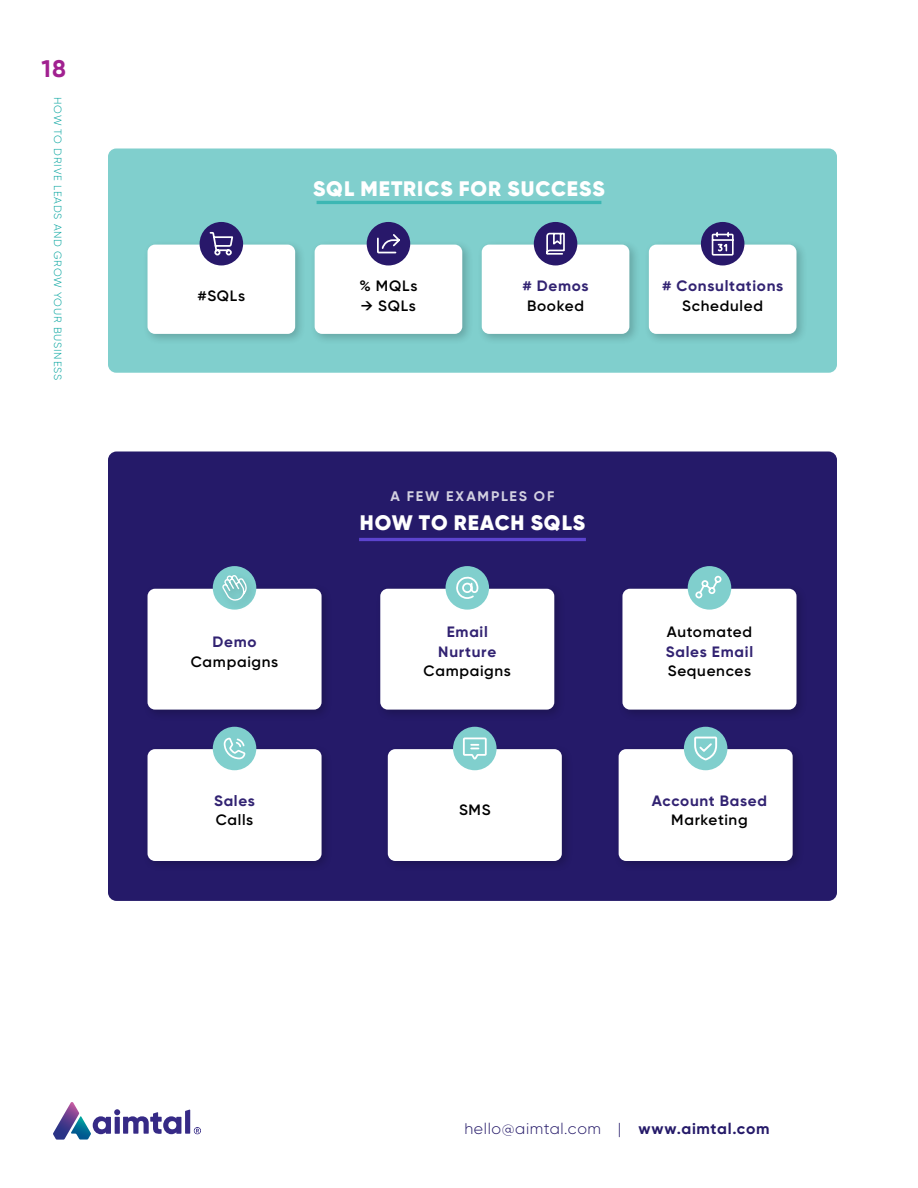
<style>
.page{position:relative;width:918px;height:1188px;background:#fff}
.page>*{position:absolute;margin:0;border:0;box-sizing:border-box;transform-origin:0 0}
.t1{font:700 24px "Gilroy";color:#a12190}
.t2{font:900 21px "Gilroy";letter-spacing:.045em;color:#fff}
.t3{font:300 15.45px "Gilroy";letter-spacing:.035em;color:#251a69}
.t4{font:600 15px "Gilroy";letter-spacing:.045em;color:#000}
.t5{font:700 15px/19.5px "Gilroy";letter-spacing:.045em;color:#322372;text-align:center}
.t6{font:700 13.95px "Gilroy";letter-spacing:.13em;color:#fff}
.t7{font:300 10.5px "Gilroy";letter-spacing:.075em;color:#00a29d}
.s1{font-weight:700}
</style>
<div class="page">
<svg style="left:53px;top:1102px;width:148px;height:38px"></svg>
<div style="left:108px;top:148px;width:729px;height:225px;background:#80cfcd;border-radius:8px"></div>
<div style="left:142px;top:240px;width:164px;height:105px;background:#000;opacity:.2"></div>
<div style="left:148px;top:245px;width:147px;height:89px;background:#fff;border-radius:8px"></div>
<div style="left:200px;top:222px;width:43px;height:43px;background:#28186a;border-radius:50%"></div>
<div style="left:309px;top:240px;width:164px;height:105px;background:#000;opacity:.2"></div>
<div style="left:315px;top:245px;width:147px;height:89px;background:#fff;border-radius:8px"></div>
<div style="left:367px;top:222px;width:43px;height:43px;background:#28186a;border-radius:50%"></div>
<div style="left:476px;top:240px;width:165px;height:105px;background:#000;opacity:.2"></div>
<div style="left:482px;top:245px;width:147px;height:89px;background:#fff;border-radius:8px"></div>
<div style="left:534px;top:222px;width:43px;height:43px;background:#28186a;border-radius:50%"></div>
<div style="left:643px;top:240px;width:165px;height:105px;background:#000;opacity:.2"></div>
<div style="left:649px;top:245px;width:147px;height:89px;background:#fff;border-radius:8px"></div>
<div style="left:701px;top:222px;width:43px;height:43px;background:#28186a;border-radius:50%"></div>
<hr style="left:317px;top:201px;width:284px;height:3px;background:#00a29d">
<svg style="left:711px;top:232px;width:23px;height:24px"></svg>
<svg style="left:546px;top:232px;width:19px;height:23px"></svg>
<svg style="left:209px;top:222px;width:25px;height:34px"></svg>
<svg style="left:377px;top:234px;width:23px;height:20px"></svg>
<div style="left:108px;top:452px;width:729px;height:449px;background:#251a69;border-radius:9px"></div>
<hr style="left:359px;top:538px;width:227px;height:3px;background:#654bde">
<div style="left:142px;top:584px;width:191px;height:137px;background:#000;opacity:.2"></div>
<div style="left:148px;top:589px;width:174px;height:121px;background:#fff;border-radius:8px"></div>
<div style="left:142px;top:744px;width:191px;height:128px;background:#000;opacity:.2"></div>
<div style="left:148px;top:749px;width:174px;height:112px;background:#fff;border-radius:8px"></div>
<div style="left:375px;top:584px;width:191px;height:137px;background:#000;opacity:.2"></div>
<div style="left:380px;top:589px;width:174px;height:121px;background:#fff;border-radius:8px"></div>
<div style="left:382px;top:744px;width:191px;height:128px;background:#000;opacity:.2"></div>
<div style="left:388px;top:749px;width:174px;height:112px;background:#fff;border-radius:8px"></div>
<div style="left:617px;top:584px;width:191px;height:137px;background:#000;opacity:.2"></div>
<div style="left:622px;top:589px;width:174px;height:121px;background:#fff;border-radius:8px"></div>
<div style="left:613px;top:744px;width:191px;height:128px;background:#000;opacity:.2"></div>
<div style="left:619px;top:749px;width:174px;height:112px;background:#fff;border-radius:8px"></div>
<div style="left:446px;top:566px;width:43px;height:44px;background:#80cfcd;border-radius:50%"></div>
<svg style="left:456px;top:576px;width:23px;height:23px"></svg>
<div style="left:453px;top:727px;width:44px;height:43px;background:#80cfcd;border-radius:50%"></div>
<svg style="left:463px;top:737px;width:24px;height:23px"></svg>
<div style="left:213px;top:727px;width:43px;height:43px;background:#80cfcd;border-radius:50%"></div>
<svg style="left:223px;top:730px;width:24px;height:30px"></svg>
<div style="left:688px;top:566px;width:43px;height:44px;background:#80cfcd;border-radius:50%"></div>
<svg style="left:695px;top:575px;width:27px;height:24px"></svg>
<div style="left:684px;top:727px;width:43px;height:43px;background:#80cfcd;border-radius:50%"></div>
<svg style="left:694px;top:736px;width:24px;height:25px"></svg>
<div style="left:213px;top:566px;width:43px;height:44px;background:#80cfcd;border-radius:50%"></div>
<div style="left:218px;top:571px;width:39px;height:41px;background:#000;opacity:.2"></div>
<svg style="left:222px;top:575px;width:26px;height:25px"></svg>
<h1 class="t1" style="left:42px;top:53px;width:26px">18</h1>
<p class="t7" style="left:64px;top:97px;width:284px;rotate:90deg">HOW TO DRIVE LEADS AND GROW YOUR BUSINESS</p>
<p class="t4" style="left:198px;top:287px;width:49px">#SQLs</p>
<h2 class="t2" style="left:313px;top:175px;width:293px">SQL METRICS FOR SUCCESS</h2>
<p class="t4" style="left:360px;top:277px;width:59px">% MQLs</p>
<p class="t4" style="left:361px;top:296px;width:57px">→ SQLs</p>
<p class="t5" style="left:522px;top:276px;width:68px"># Demos</p>
<p class="t4" style="left:527px;top:296px;width:58px">Booked</p>
<p class="t5" style="left:662px;top:276px;width:123px"># Consultations</p>
<p class="t4" style="left:682px;top:296px;width:82px">Scheduled</p>
<p class="t5" style="left:213px;top:632px;width:46px">Demo</p>
<p class="t4" style="left:191px;top:652px;width:89px">Campaigns</p>
<p class="t5" style="left:214px;top:791px;width:43px">Sales</p>
<p class="t4" style="left:216px;top:811px;width:39px">Calls</p>
<p class="t6" style="left:391px;top:487px;width:165px">A FEW EXAMPLES OF</p>
<h2 class="t2" style="left:360px;top:509px;width:227px">HOW TO REACH SQLS</h2>
<p class="t5" style="left:438px;top:622px;width:60px">Email<br>Nurture</p>
<p class="t4" style="left:424px;top:662px;width:89px">Campaigns</p>
<p class="t4" style="left:459px;top:801px;width:33px">SMS</p>
<p class="t4" style="left:667px;top:623px;width:87px">Automated</p>
<p class="t5" style="left:666px;top:642px;width:89px">Sales Email</p>
<p class="t4" style="left:668px;top:662px;width:85px">Sequences</p>
<p class="t5" style="left:652px;top:791px;width:117px">Account Based</p>
<p class="t4" style="left:671px;top:811px;width:78px">Marketing</p>
<p class="t3" style="left:464px;top:1119px;width:307px">hello@aimtal.com | <span class="s1">www.aimtal.com</span></p>
</div>
